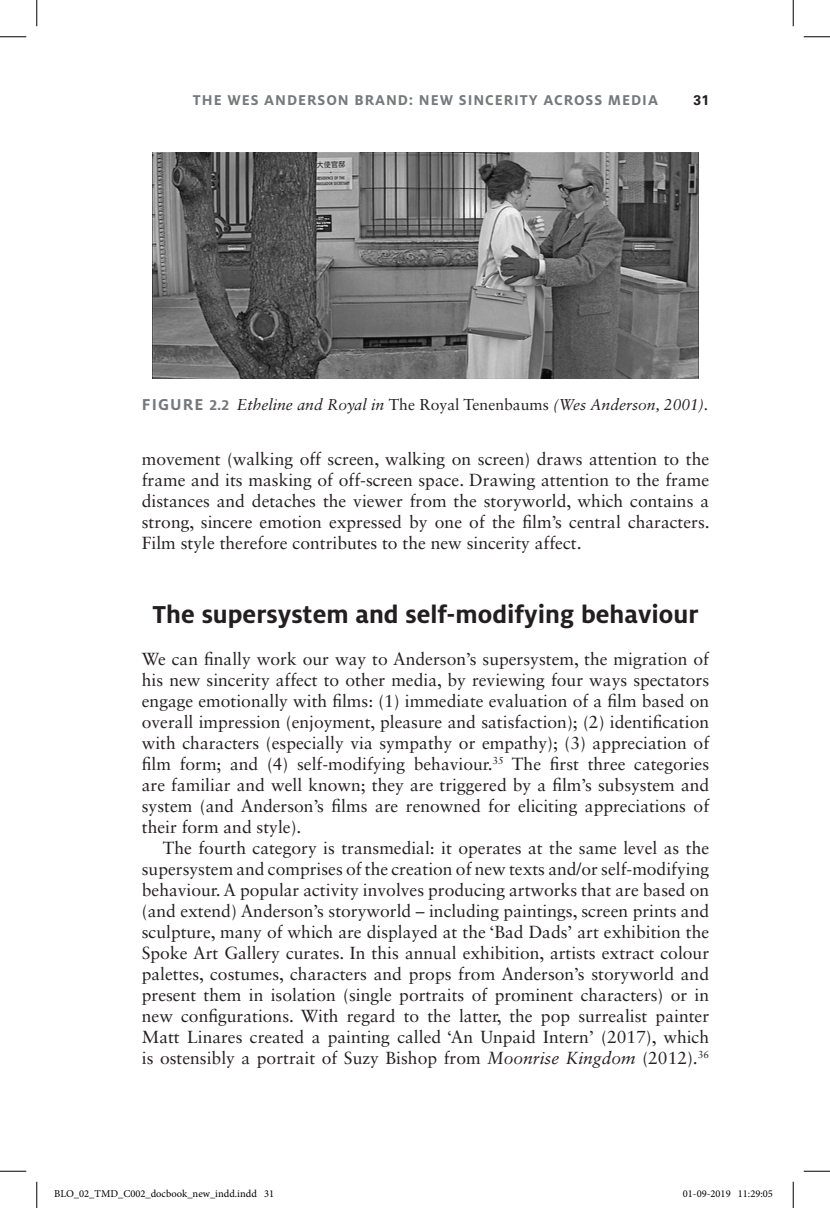
<style>
.page{position:relative;width:830px;height:1208px;background:#fff}
.page>*{position:absolute;margin:0;border:0;box-sizing:border-box;transform-origin:0 0}
.t1{font:700 27.12px "Milo OT";color:#231f20}
.TXI{font:17.5px/21px "Sabon LT Std";color:#231f20;text-align:justify}
.TXT{font:17.5px/21px "Sabon LT Std";color:#231f20;text-align:justify}
.FC{font:italic 15.75px "Sabon LT Std";color:#231f20}
.t2{font:700 15.75px "Milo OT";letter-spacing:.06em;color:#76787b}
.t3{font:700 14px "Univers";color:#231f20}
.t4{font:10.5px "Minion Pro Regular 2";color:#000}
.s1{font-family:"Milo OT";font-weight:700;font-style:normal;font-size:17.5px;color:#76787b}
.s2{font-family:"Milo OT";font-weight:700;font-style:normal;color:#76787b}
.s3{font-style:normal}
.s4{font-style:italic}
</style>
<div class="page">
<img style="left:152px;top:152px;width:546px;height:226px">
<svg style="left:0;top:36px;width:26px;height:1px"></svg>
<svg style="left:803px;top:36px;width:27px;height:1px"></svg>
<svg style="left:0;top:1170px;width:26px;height:1px"></svg>
<svg style="left:803px;top:1170px;width:27px;height:1px"></svg>
<svg style="left:36px;top:0;width:1px;height:26px"></svg>
<svg style="left:36px;top:1181px;width:1px;height:27px"></svg>
<svg style="left:792px;top:0;width:1px;height:26px"></svg>
<svg style="left:792px;top:1181px;width:1px;height:27px"></svg>
<p class="t2" style="left:193px;top:91px;width:466px">THE WES ANDERSON BRAND: NEW SINCERITY ACROSS MEDIA</p>
<p class="t3" style="left:693px;top:92px;width:17px">31</p>
<p class="FC" style="left:142px;top:395px;width:568px"><span class="s1">FIGURE</span> <span class="s2">2.2</span> Etheline and Royal in <span class="s3">The Royal Tenenbaums</span> (Wes Anderson, 2001).</p>
<p class="TXI" style="left:142px;top:448px;width:569px">movement (walking off screen, walking on screen) draws attention to the frame and its masking of off-screen space. Drawing attention to the frame distances and detaches the viewer from the storyworld, which contains a strong, sincere emotion expressed by one of the film’s central characters.<br>Film style therefore contributes to the new sincerity affect.</p>
<h1 class="t1" style="left:152px;top:599px;width:547px">The supersystem and self-modifying behaviour</h1>
<p class="TXT" style="left:142px;top:648px;width:569px">We can finally work our way to Anderson’s supersystem, the migration of his new sincerity affect to other media, by reviewing four ways spectators engage emotionally with films: (1) immediate evaluation of a film based on overall impression (enjoyment, pleasure and satisfaction); (2) identification with characters (especially via sympathy or empathy); (3) appreciation of film form; and (4) self-modifying behaviour.<sup>35</sup> The first three categories are familiar and well known; they are triggered by a film’s subsystem and system (and Anderson’s films are renowned for eliciting appreciations of their form and style).</p>
<p class="TXI" style="left:142px;top:837px;width:569px;text-indent:21px">The fourth category is transmedial: it operates at the same level as the supersystem and comprises of the creation of new texts and/or self-modifying behaviour. A popular activity involves producing artworks that are based on (and extend) Anderson’s storyworld – including paintings, screen prints and sculpture, many of which are displayed at the ‘Bad Dads’ art exhibition the Spoke Art Gallery curates. In this annual exhibition, artists extract colour palettes, costumes, characters and props from Anderson’s storyworld and present them in isolation (single portraits of prominent characters) or in new configurations. With regard to the latter, the pop surrealist painter Matt Linares created a painting called ‘An Unpaid Intern’ (2017), which is ostensibly a portrait of Suzy Bishop from <span class="s4">Moonrise Kingdom</span> (2012).<sup>36</sup></p>
<p class="t4" style="left:54px;top:1187px;width:221px">BLO_02_TMD_C002_docbook_new_indd.indd 31</p>
<p class="t4" style="left:682px;top:1187px;width:91px">01-09-2019 11:29:05</p>
</div>
